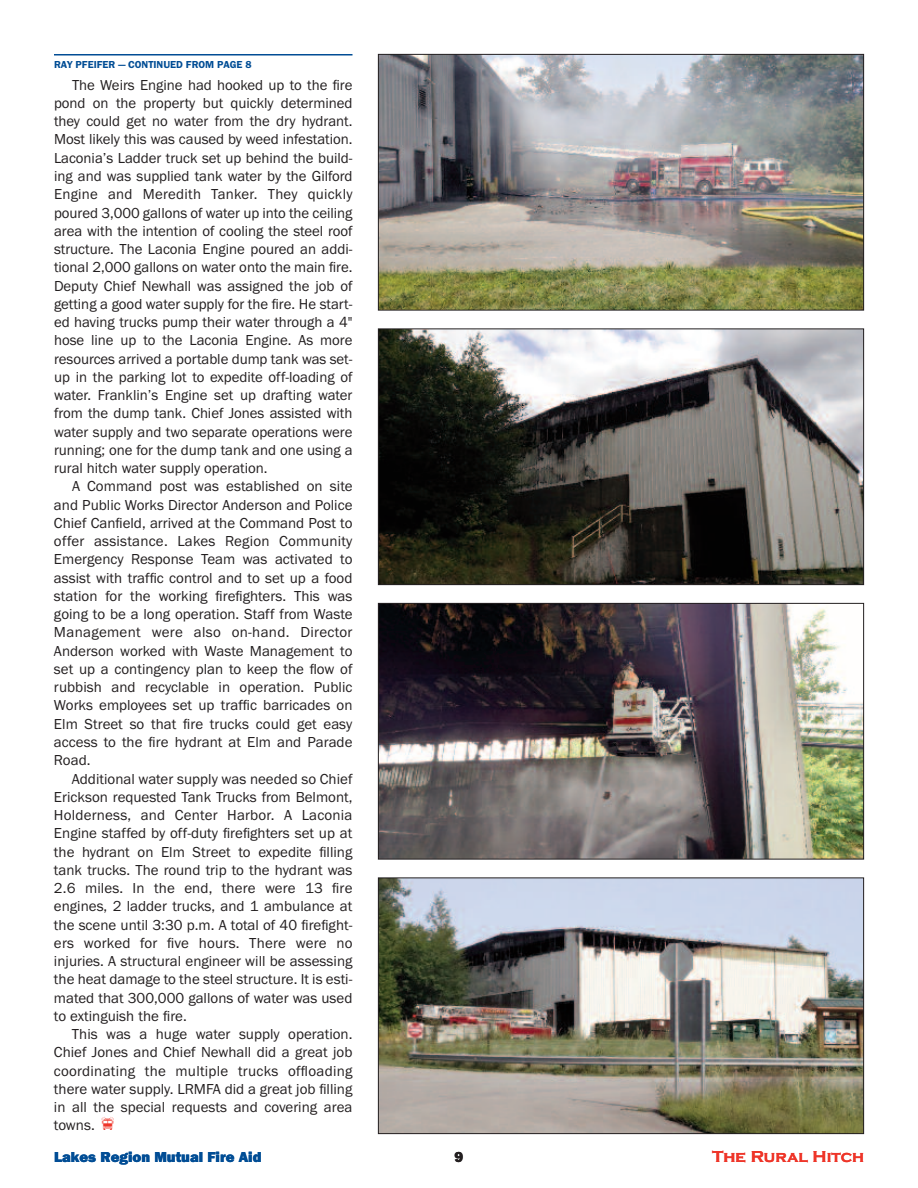
<style>
.page{position:relative;width:918px;height:1188px;background:#fff}
.page>*{position:absolute;margin:0;border:0;box-sizing:border-box;transform-origin:0 0}
.t1{font:700 16.5px "Copperplate Gothic";color:#ee3529}
.t2{font:15px/18.3px "Franklin Gothic";color:#231f20;text-align:justify}
.t3{font:15px "Franklin Gothic URW Hea";color:#014d95}
.t4{font:15px "Franklin Gothic URW Hea";color:#231f20}
.t5{font:10.5px "Franklin Gothic URW Dem";color:#014d95}
</style>
<div class="page">
<hr style="left:54px;top:54px;width:299px;height:2px;background:#014d95">
<img style="left:380px;top:56px;width:482px;height:252px">
<div style="left:378px;top:54px;width:486px;height:256px;border:1px solid #231f20"></div>
<img style="left:380px;top:330px;width:482px;height:253px">
<div style="left:378px;top:328px;width:486px;height:257px;border:1px solid #231f20"></div>
<img style="left:380px;top:605px;width:482px;height:253px">
<div style="left:378px;top:603px;width:486px;height:257px;border:1px solid #231f20"></div>
<img style="left:380px;top:880px;width:482px;height:252px">
<div style="left:378px;top:878px;width:486px;height:256px;border:1px solid #231f20"></div>
<p class="t5" style="left:54px;top:58px;width:199px">RAY PFEIFER — CONTINUED FROM PAGE 8</p>
<p class="t2" style="left:54px;top:75px;width:300px;text-indent:18px">The Weirs Engine had hooked up to the fire pond on the property but quickly determined they could get no water from the dry hydrant.<br>Most likely this was caused by weed infestation.<br>Laconia’s Ladder truck set up behind the build&shy;ing and was supplied tank water by the Gilford Engine and Meredith Tanker. They quickly poured 3,000 gallons of water up into the ceiling area with the intention of cooling the steel roof structure. The Laconia Engine poured an addi&shy;tional 2,000 gallons on water onto the main fire.<br>Deputy Chief Newhall was assigned the job of getting a good water supply for the fire. He start&shy;ed having trucks pump their water through a 4" hose line up to the Laconia Engine. As more resources arrived a portable dump tank was set&shy;up in the parking lot to expedite off-loading of water. Franklin’s Engine set up drafting water from the dump tank. Chief Jones assisted with water supply and two separate operations were running; one for the dump tank and one using a rural hitch water supply operation.</p>
<p class="t2" style="left:54px;top:477px;width:300px;text-indent:18px">A Command post was established on site and Public Works Director Anderson and Police Chief Canfield, arrived at the Command Post to offer assistance. Lakes Region Community Emergency Response Team was activated to assist with traffic control and to set up a food station for the working firefighters. This was going to be a long operation. Staff from Waste Management were also on-hand. Director Anderson worked with Waste Management to set up a contingency plan to keep the flow of rubbish and recyclable in operation. Public Works employees set up traffic barricades on Elm Street so that fire trucks could get easy access to the fire hydrant at Elm and Parade Road.</p>
<p class="t2" style="left:54px;top:769px;width:300px;text-indent:18px">Additional water supply was needed so Chief Erickson requested Tank Trucks from Belmont, Holderness, and Center Harbor. A Laconia Engine staffed by off-duty firefighters set up at the hydrant on Elm Street to expedite filling tank trucks. The round trip to the hydrant was 2.6 miles. In the end, there were 13 fire engines, 2 ladder trucks, and 1 ambulance at the scene until 3:30 p.m. A total of 40 firefight&shy;ers worked for five hours. There were no injuries. A structural engineer will be assessing the heat damage to the steel structure. It is esti&shy;mated that 300,000 gallons of water was used to extinguish the fire.</p>
<p class="t2" style="left:54px;top:1025px;width:300px;text-indent:18px">This was a huge water supply operation.<br>Chief Jones and Chief Newhall did a great job coordinating the multiple trucks offloading there water supply. LRMFA did a great job filling in all the special requests and covering area towns.</p>
<p class="t3" style="left:54px;top:1148px;width:209px">Lakes Region Mutual Fire Aid</p>
<p class="t4" style="left:455px;top:1148px;width:10px">9</p>
<p class="t1" style="left:712px;top:1147px;width:153px">The Rural Hitch</p>
</div>
